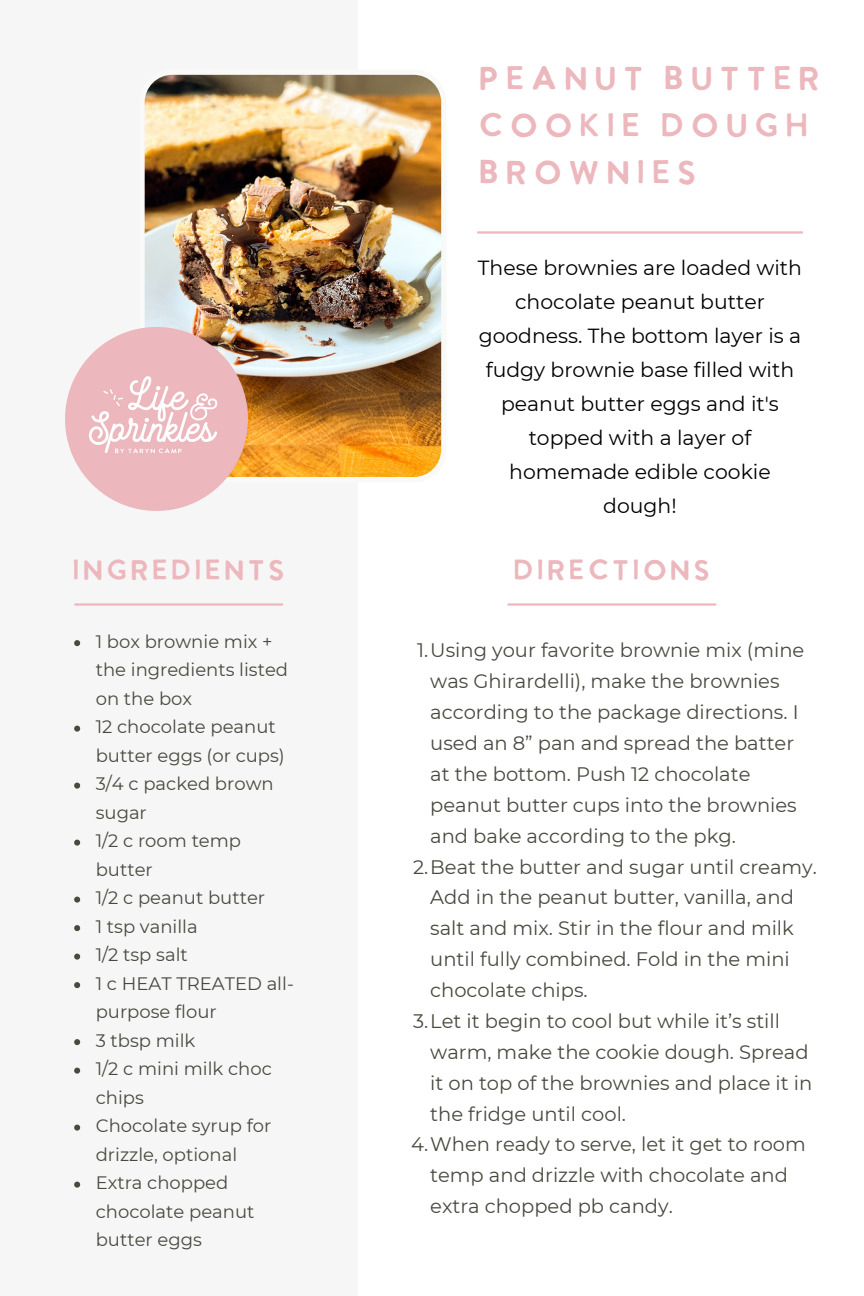
<style>
.page{position:relative;width:864px;height:1296px;background:#fff}
.page>*{position:absolute;margin:0;border:0;box-sizing:border-box;transform-origin:0 0}
.t1{font:33.6px/47.4px "MILKANDCLAY Regular";letter-spacing:.085em;color:#ecb7bd}
.t2{font:28.8px "MILKANDCLAY Regular";color:#ecb7bd}
.t3{font:20.4px/33.9px "Montserrat";color:#000;text-align:center}
.t4{font:19.5px "Montserrat";color:#474a3f}
.t5{font:18px/28.5px "Montserrat";color:#474a3f}
</style>
<div class="page">
<div style="left:0;top:0;width:358px;height:1296px;background:#f6f6f6"></div>
<hr style="left:75px;top:603px;width:207px;height:3px;background:#ecb7bd">
<hr style="left:508px;top:603px;width:207px;height:3px;background:#ecb7bd">
<svg style="left:74px;top:640px;width:6px;height:6px"></svg>
<svg style="left:74px;top:726px;width:6px;height:6px"></svg>
<svg style="left:74px;top:783px;width:6px;height:6px"></svg>
<svg style="left:74px;top:840px;width:6px;height:6px"></svg>
<svg style="left:74px;top:897px;width:6px;height:6px"></svg>
<svg style="left:74px;top:925px;width:6px;height:6px"></svg>
<svg style="left:74px;top:954px;width:6px;height:6px"></svg>
<svg style="left:74px;top:982px;width:6px;height:6px"></svg>
<svg style="left:74px;top:1039px;width:6px;height:6px"></svg>
<svg style="left:74px;top:1068px;width:6px;height:6px"></svg>
<svg style="left:74px;top:1125px;width:6px;height:6px"></svg>
<svg style="left:74px;top:1182px;width:6px;height:6px"></svg>
<img style="left:144px;top:74px;width:298px;height:403px">
<img style="left:65px;top:328px;width:182px;height:182px">
<hr style="left:478px;top:231px;width:324px;height:3px;background:#ecb7bd">
<h2 class="t2" style="left:71px;top:555px;width:217px">INGREDIENTS</h2>
<p class="t5" style="left:96px;top:627px;width:200px">1 box brownie mix + the ingredients listed on the box<br>12 chocolate peanut butter eggs (or cups)<br>3/4 c packed brown sugar<br>1/2 c room temp butter<br>1/2 c peanut butter<br>1 tsp vanilla<br>1/2 tsp salt<br>1 c HEAT TREATED all&shy;purpose flour<br>3 tbsp milk<br>1/2 c mini milk choc chips<br>Chocolate syrup for drizzle, optional<br>Extra chopped chocolate peanut butter eggs</p>
<h1 class="t1" style="left:477px;top:57px;width:346px">PEANUT BUTTER<br>COOKIE DOUGH<br>BROWNIES</h1>
<p class="t3" style="left:478px;top:251px;width:326px">These brownies are loaded with chocolate peanut butter goodness. The bottom layer is a fudgy brownie base filled with peanut butter eggs and it's topped with a layer of homemade edible cookie dough!</p>
<h2 class="t2" style="left:512px;top:555px;width:201px">DIRECTIONS</h2>
<p class="t4" style="left:417px;top:639px;width:389px">1.Using your favorite brownie mix (mine</p>
<p class="t4" style="left:430px;top:669px;width:351px">was Ghirardelli), make the brownies</p>
<p class="t4" style="left:430px;top:700px;width:370px">according to the package directions. I</p>
<p class="t4" style="left:430px;top:731px;width:366px">used an 8” pan and spread the batter</p>
<p class="t4" style="left:430px;top:762px;width:322px">at the bottom. Push 12 chocolate</p>
<p class="t4" style="left:430px;top:793px;width:368px">peanut butter cups into the brownies</p>
<p class="t4" style="left:430px;top:824px;width:307px">and bake according to the pkg.</p>
<p class="t4" style="left:413px;top:855px;width:405px">2.Beat the butter and sugar until creamy.</p>
<p class="t4" style="left:430px;top:886px;width:365px">Add in the peanut butter, vanilla, and</p>
<p class="t4" style="left:430px;top:916px;width:365px">salt and mix. Stir in the flour and milk</p>
<p class="t4" style="left:430px;top:947px;width:361px">until fully combined. Fold in the mini</p>
<p class="t4" style="left:430px;top:978px;width:159px">chocolate chips.</p>
<p class="t4" style="left:413px;top:1009px;width:368px">3.Let it begin to cool but while it’s still</p>
<p class="t4" style="left:430px;top:1040px;width:380px">warm, make the cookie dough. Spread</p>
<p class="t4" style="left:430px;top:1071px;width:384px">it on top of the brownies and place it in</p>
<p class="t4" style="left:430px;top:1102px;width:197px">the fridge until cool.</p>
<p class="t4" style="left:411px;top:1133px;width:396px">4.When ready to serve, let it get to room</p>
<p class="t4" style="left:430px;top:1163px;width:359px">temp and drizzle with chocolate and</p>
<p class="t4" style="left:430px;top:1194px;width:244px">extra chopped pb candy.</p>
</div>
